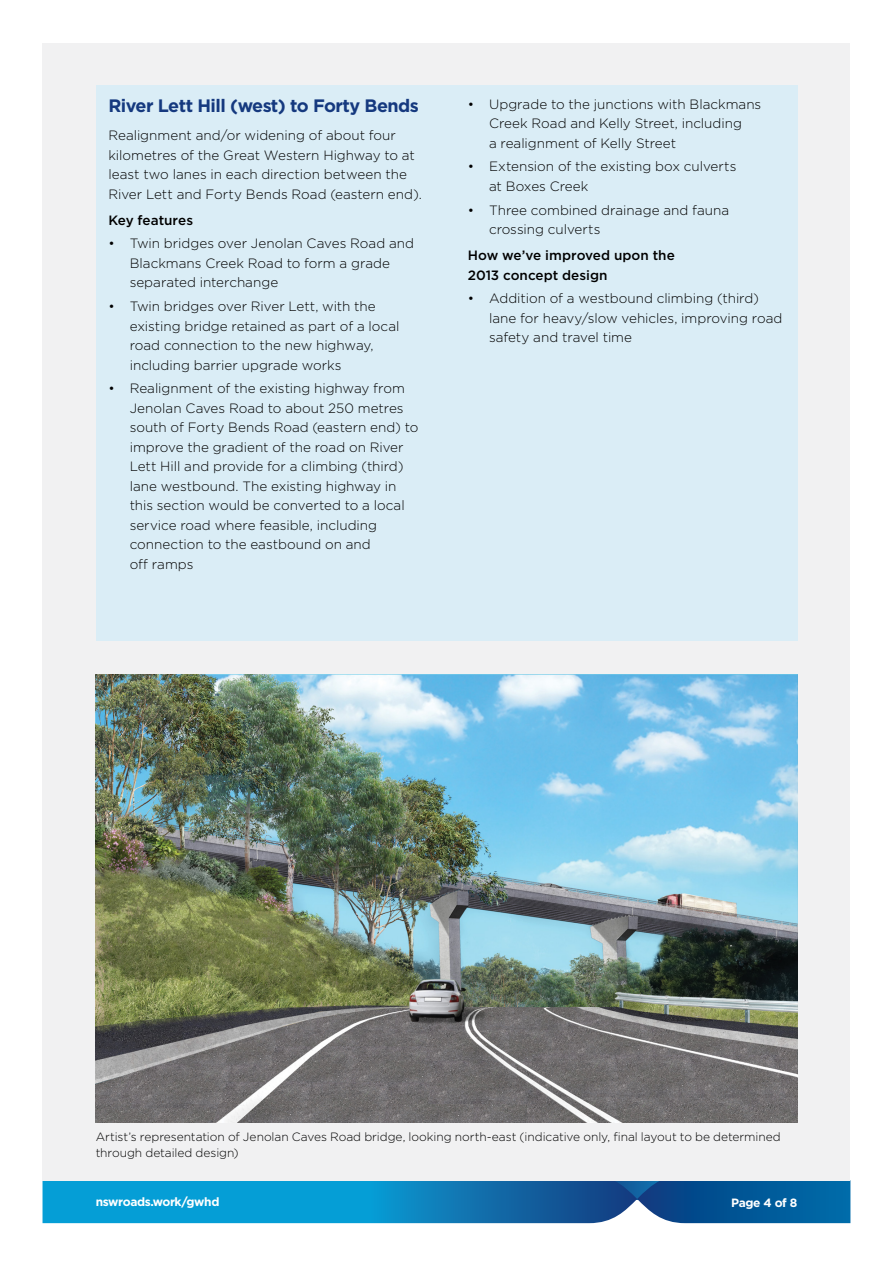
<style>
.page{position:relative;width:893px;height:1263px;background:#fff}
.page>*{position:absolute;margin:0;border:0;box-sizing:border-box;transform-origin:0 0}
._01_H2{font:700 18px "Gotham";letter-spacing:-.03em;color:#15397f}
._02_Body{font:300 13.5px/19.5px "Gotham";color:#000}
._02_BB4B{font:500 13.5px/19.5px "Gotham";color:#000}
.t1{font:300 12px/15.8px "Gotham";letter-spacing:-.005em;color:#000}
.t2{font:700 12px "Gotham";letter-spacing:-.03em;color:#fff}
</style>
<div class="page">
<svg style="left:43px;top:1181px;width:807px;height:42px;background:#0d7db8"></svg>
<div style="left:43px;top:44px;width:807px;height:1137px;background:#f1f1f2"></div>
<img style="left:96px;top:675px;width:701px;height:448px">
<div style="left:96px;top:85px;width:701px;height:556px;background:#daedf6"></div>
<h2 class="_01_H2" style="left:108px;top:94px;width:312px">River Lett Hill (west) to Forty Bends</h2>
<p class="_02_Body" style="left:108px;top:125px;width:315px">Realignment and/or widening of about four kilometres of the Great Western Highway to at least two lanes in each direction between the River Lett and Forty Bends Road (eastern end).</p>
<p class="_02_BB4B" style="left:108px;top:210px;width:86px">Key features</p>
<p class="_02_Body" style="left:130px;top:233px;width:286px;text-indent:-21px">• Twin bridges over Jenolan Caves Road and<br>Blackmans Creek Road to form a grade separated interchange</p>
<p class="_02_Body" style="left:130px;top:296px;width:271px;text-indent:-21px">• Twin bridges over River Lett, with the existing bridge retained as part of a local road connection to the new highway, including barrier upgrade works</p>
<p class="_02_Body" style="left:130px;top:378px;width:290px;text-indent:-21px">• Realignment of the existing highway from Jenolan Caves Road to about 250 metres south of Forty Bends Road (eastern end) to improve the gradient of the road on River Lett Hill and provide for a climbing (third) lane westbound. The existing highway in this section would be converted to a local service road where feasible, including connection to the eastbound on and<br>off ramps</p>
<p class="_02_Body" style="left:489px;top:94px;width:274px;text-indent:-21px">• Upgrade to the junctions with Blackmans<br>Creek Road and Kelly Street, including<br>a realignment of Kelly Street</p>
<p class="_02_Body" style="left:489px;top:156px;width:249px;text-indent:-21px">• Extension of the existing box culverts at Boxes Creek</p>
<p class="_02_Body" style="left:489px;top:200px;width:242px;text-indent:-21px">• Three combined drainage and fauna crossing culverts</p>
<p class="_02_BB4B" style="left:468px;top:245px;width:209px">How we’ve improved upon the<br>2013 concept design</p>
<p class="_02_Body" style="left:489px;top:288px;width:295px;text-indent:-21px">• Addition of a westbound climbing (third) lane for heavy/slow vehicles, improving road safety and travel time</p>
<p class="t1" style="left:96px;top:1128px;width:687px">Artist’s representation of Jenolan Caves Road bridge, looking north-east (indicative only, final layout to be determined through detailed design)</p>
<p class="t2" style="left:96px;top:1193px;width:125px">nswroads.work/gwhd</p>
<p class="t2" style="left:731px;top:1195px;width:68px">Page 4 of 8</p>
</div>
